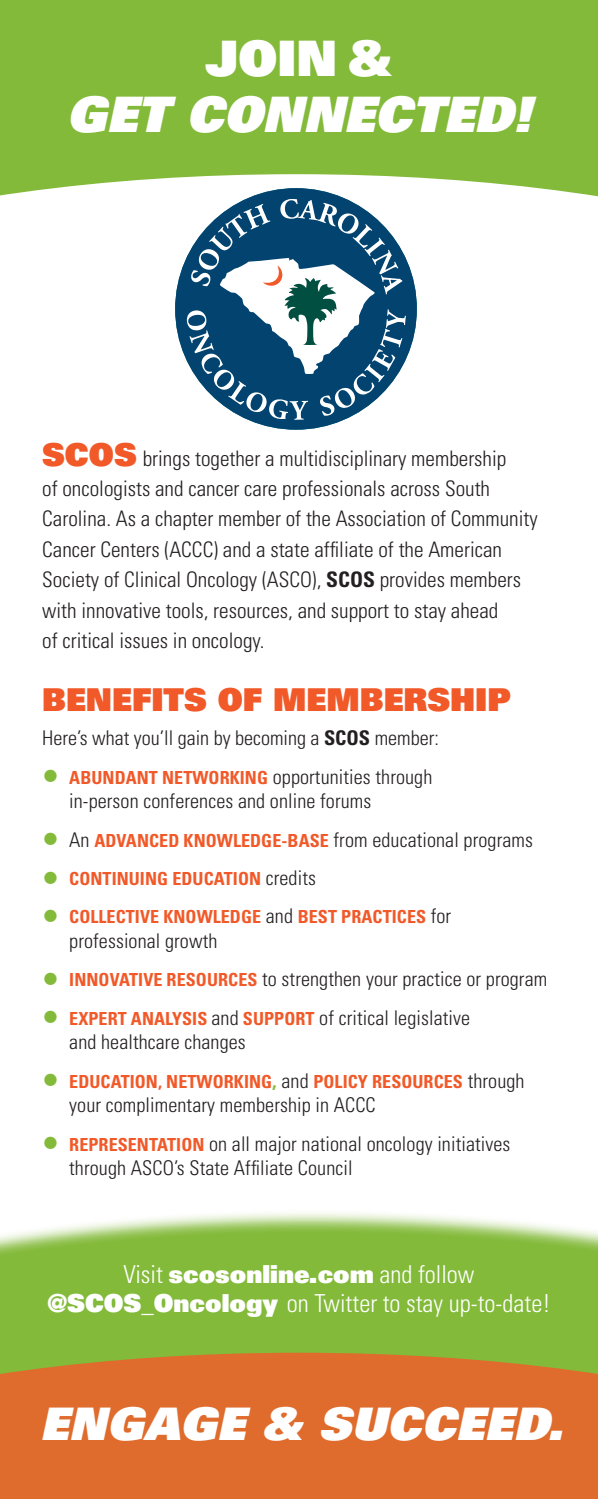
<style>
.page{position:relative;width:598px;height:1499px;background:#fff}
.page>*{position:absolute;margin:0;border:0;box-sizing:border-box;transform-origin:0 0}
.t1{font:italic 900 48.82px "Univers";color:#fff}
.t2{font:900 48.82px "Univers";color:#fff}
.t3{font:italic 900 44.77px "Univers";letter-spacing:.01em;color:#fff}
.t4{font:900 31.5px "Univers";color:#f15929}
.t5{font:300 condensed 24.75px/29.2px "Univers";color:#fff;text-align:center}
.t6{font:300 condensed 21.38px/30.4px "Univers";color:#231f20}
.t7{font:300 condensed 20.25px/24.8px "Univers";letter-spacing:.005em;color:#231f20}
.t8{font:700 condensed 18px "Univers";letter-spacing:.005em;color:#f15929}
.s1{font-weight:900;font-stretch:normal;font-size:31.5px;color:#f15929}
.s2{font-weight:700}
.s3{font-weight:900;font-stretch:normal;font-size:33.75px;color:#83ba3a}
.s4{font-weight:700;font-size:18px;color:#f15929}
.s5{font-weight:300;font-size:20.25px;color:#231f20}
.s6{font-size:20.25px;color:#83ba3a}
.s7{font-weight:900;font-stretch:normal}
</style>
<div class="page">
<svg style="left:0;top:1213px;width:597px;height:31px"></svg>
<div style="left:0;top:1244px;width:597px;height:108px;background:#83ba3a"></div>
<div style="left:0;top:0;width:597px;height:255px;background:#83ba3a"></div>
<svg style="left:0;top:174px;width:597px;height:256px"></svg>
<div style="left:175px;top:188px;width:241px;height:242px;background:#02436f;border-radius:50%"></div>
<svg style="left:186px;top:199px;width:219px;height:221px"></svg>
<div style="left:0;top:1352px;width:597px;height:146px;background:#df6c2d"></div>
<h1 class="t2" style="left:206px;top:27px;width:187px">JOIN &amp;</h1>
<h1 class="t1" style="left:67px;top:82px;width:466px">GET CONNECTED!</h1>
<p class="t6" style="left:42px;top:442px;width:497px"><span class="s1">SCOS</span> brings together a multidisciplinary membership<br>of oncologists and cancer care professionals across South Carolina. As a chapter member of the Association of Community Cancer Centers (ACCC) and a state affiliate of the American Society of Clinical Oncology (ASCO), <span class="s2">SCOS</span> provides members with innovative tools, resources, and support to stay ahead<br>of critical issues in oncology.</p>
<h3 class="t4" style="left:42px;top:679px;width:470px">BENEFITS OF MEMBERSHIP</h3>
<p class="t7" style="left:42px;top:725px;width:398px">Here’s what you’ll gain by becoming a <span class="s2">SCOS</span> member:</p>
<p class="t7" style="left:69px;top:764px;width:364px;text-indent:-27px"><span class="s3">•</span> <span class="s4">ABUNDANT NETWORKING</span> opportunities through in-person conferences and online forums</p>
<p class="t7" style="left:42px;top:827px;width:492px"><span class="s3">•</span> An <span class="s4">ADVANCED KNOWLEDGE-BASE</span> from educational programs</p>
<p class="t8" style="left:42px;top:867px;width:275px"><span class="s3">•</span> CONTINUING EDUCATION <span class="s5">credits</span></p>
<p class="t8" style="left:42px;top:906px;width:410px"><span class="s3">•</span> COLLECTIVE KNOWLEDGE <span class="s5">and</span> BEST PRACTICES <span class="s5">for</span></p>
<p class="t7" style="left:69px;top:928px;width:150px">professional growth</p>
<p class="t7" style="left:42px;top:966px;width:506px"><span class="s3">•</span> <span class="s4">INNOVATIVE RESOURCES</span> to strengthen your practice or program</p>
<p class="t7" style="left:69px;top:1004px;width:402px;text-indent:-27px"><span class="s3">•</span> <span class="s4">EXPERT ANALYSIS</span> and <span class="s4">SUPPORT</span> of critical legislative and healthcare changes</p>
<p class="t8" style="left:42px;top:1070px;width:483px"><span class="s3">•</span> EDUCATION, NETWORKING<span class="s6">,</span> <span class="s5">and</span> POLICY RESOURCES <span class="s5">through</span></p>
<p class="t7" style="left:69px;top:1092px;width:308px">your complimentary membership in ACCC</p>
<p class="t7" style="left:69px;top:1130px;width:442px;text-indent:-27px"><span class="s3">•</span> <span class="s4">REPRESENTATION</span> on all major national oncology initiatives through ASCO’s State Affiliate Council</p>
<p class="t5" style="left:47px;top:1259px;width:504px">Visit <span class="s7">scosonline.com</span> and follow <span class="s7">@SCOS_Oncology</span> on Twitter to stay up-to-date!</p>
<h2 class="t3" style="left:40px;top:1394px;width:524px">ENGAGE &amp; SUCCEED.</h2>
</div>
